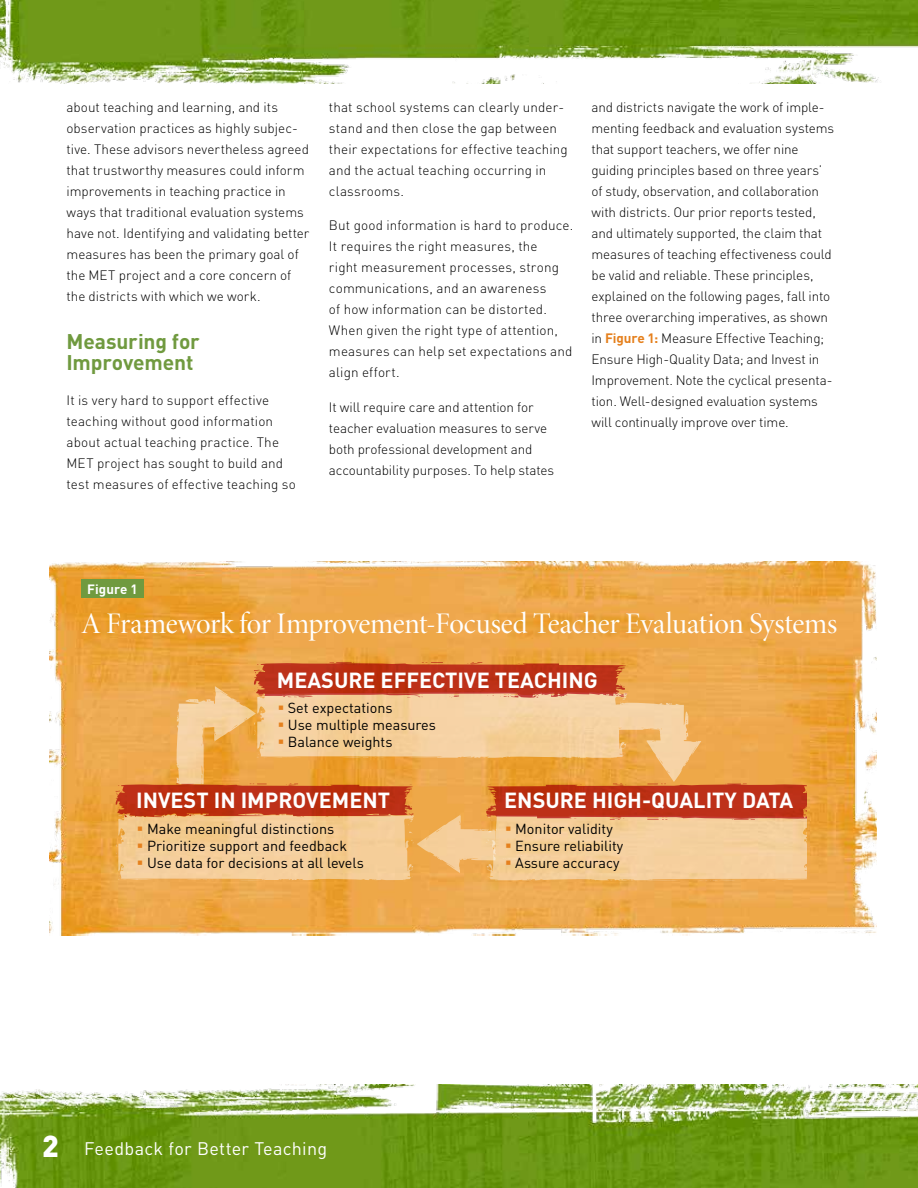
<style>
.page{position:relative;width:918px;height:1188px;background:#fff}
.page>*{position:absolute;margin:0;border:0;box-sizing:border-box;transform-origin:0 0}
.t1{font:30px "Minion Pro Disp";letter-spacing:-.01em;color:#fff}
.t2{font:700 21.6px "DINOT";color:#fff}
.t3{font:700 21px/21px "DINOT";letter-spacing:-.005em;color:#709a3f}
.t4{font:18px "DINOT";letter-spacing:.015em;color:#fff}
.t5{font:14.4px "DINOT";color:#000}
.t6{font:300 13.5px/21px "DINOT";color:#000}
.t7{font:700 13.35px "DINOT";letter-spacing:.005em;color:#fff}
.s1{font-weight:700;color:#e5801d}
.s2{color:#e5801d}
.s3{font-weight:900;font-size:30px}
</style>
<div class="page">
<img style="left:50px;top:562px;width:827px;height:373px">
<svg style="left:116px;top:662px;width:690px;height:218px;background:#e6a164"></svg>
<div style="left:81px;top:579px;width:63px;height:19px;background:#709a3f"></div>
<img style="left:0;top:0;width:918px;height:83px">
<img style="left:0;top:1084px;width:918px;height:104px">
<p class="t6" style="left:67px;top:96px;width:245px">about teaching and learning, and its observation practices as highly subjec&shy;tive. These advisors nevertheless agreed that trustworthy measures could inform improvements in teaching practice in ways that traditional evaluation systems have not. Identifying and validating better measures has been the primary goal of the MET project and a core concern of the districts with which we work.</p>
<h3 class="t3" style="left:67px;top:330px;width:135px">Measuring for<br>Improvement</h3>
<p class="t6" style="left:67px;top:389px;width:231px">It is very hard to support effective teaching without good information about actual teaching practice. The MET project has sought to build and test measures of effective teaching so</p>
<p class="t6" style="left:329px;top:96px;width:240px">that school systems can clearly under&shy;stand and then close the gap between their expectations for effective teaching and the actual teaching occurring in classrooms.</p>
<p class="t6" style="left:329px;top:214px;width:246px">But good information is hard to produce.<br>It requires the right measures, the<br>right measurement processes, strong communications, and an awareness<br>of how information can be distorted.<br>When given the right type of attention, measures can help set expectations and align effort.</p>
<p class="t6" style="left:329px;top:396px;width:227px">It will require care and attention for teacher evaluation measures to serve both professional development and accountability purposes. To help states</p>
<p class="t6" style="left:591px;top:96px;width:244px">and districts navigate the work of imple&shy;menting feedback and evaluation systems that support teachers, we offer nine guiding principles based on three years’ of study, observation, and collaboration with districts. Our prior reports tested, and ultimately supported, the claim that measures of teaching effectiveness could be valid and reliable. These principles, explained on the following pages, fall into three overarching imperatives, as shown in <span class="s1">Figure 1:</span> Measure Effective Teaching; Ensure High-Quality Data; and Invest in Improvement. Note the cyclical presenta&shy;tion. Well-designed evaluation systems will continually improve over time.</p>
<p class="t7" style="left:87px;top:580px;width:52px">Figure 1</p>
<h1 class="t1" style="left:81px;top:605px;width:758px">A Framework for Improvement-Focused Teacher Evaluation Systems</h1>
<h2 class="t2" style="left:277px;top:665px;width:322px">MEASURE EFFECTIVE TEACHING</h2>
<p class="t5" style="left:278px;top:698px;width:116px"><span class="s2">▪</span> Set expectations</p>
<p class="t5" style="left:278px;top:715px;width:160px"><span class="s2">▪</span> Use multiple measures</p>
<p class="t5" style="left:278px;top:732px;width:116px"><span class="s2">▪</span> Balance weights</p>
<h2 class="t2" style="left:136px;top:786px;width:256px">INVEST IN IMPROVEMENT</h2>
<p class="t5" style="left:137px;top:819px;width:199px"><span class="s2">▪</span> Make meaningful distinctions</p>
<p class="t5" style="left:137px;top:836px;width:212px"><span class="s2">▪</span> Prioritize support and feedback</p>
<p class="t5" style="left:137px;top:853px;width:228px"><span class="s2">▪</span> Use data for decisions at all levels</p>
<h3 class="t4" style="left:42px;top:1137px;width:287px"><span class="s3">2</span> Feedback for Better Teaching</h3>
<h2 class="t2" style="left:504px;top:786px;width:291px">ENSURE HIGH-QUALITY DATA</h2>
<p class="t5" style="left:505px;top:819px;width:109px"><span class="s2">▪</span> Monitor validity</p>
<p class="t5" style="left:505px;top:836px;width:120px"><span class="s2">▪</span> Ensure reliability</p>
<p class="t5" style="left:505px;top:853px;width:116px"><span class="s2">▪</span> Assure accuracy</p>
</div>
